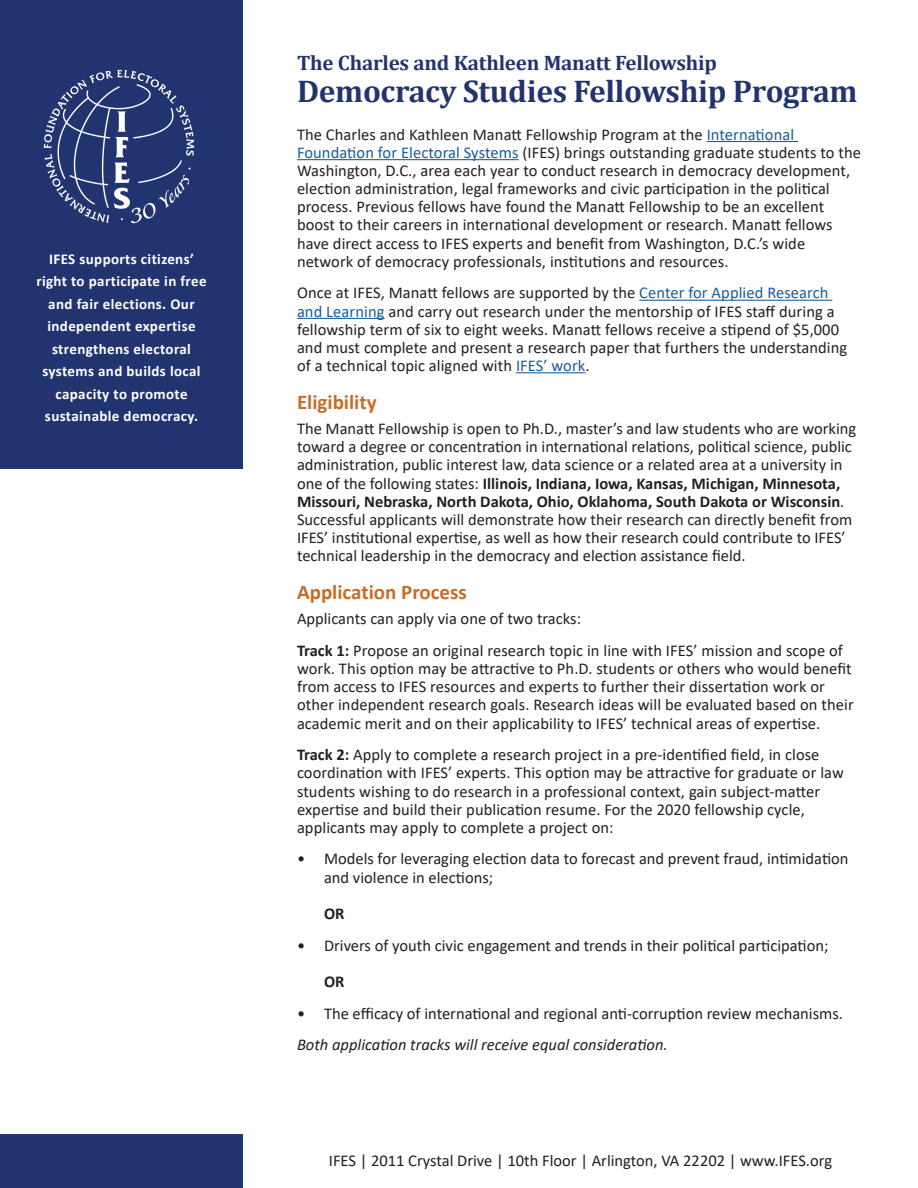
<style>
.page{position:relative;width:918px;height:1188px;background:#fff}
.page>*{position:absolute;margin:0;border:0;box-sizing:border-box;transform-origin:0 0}
.t1{font:700 31.5px "Cambria";letter-spacing:-.01em;color:#22346f}
.t2{font:700 21px "Cambria";letter-spacing:-.01em;color:#22346f}
.Body{font:700 21px "Calibri";color:#c66d28}
.Body-2{font:16.5px/18.1px "Calibri";letter-spacing:.005em;color:#231f20}
.Body-3{font:italic 16.5px "Calibri";color:#231f20}
.t3{font:700 16.5px "Calibri";color:#231f20}
.t4{font:700 15px/22.5px "Calibri";letter-spacing:.025em;color:#fff;text-align:center}
.s1{color:#175d9e}
.s2{font-weight:700}
</style>
<div class="page">
<hr style="left:707px;top:141px;width:91px;height:1px;background:#175d9e">
<hr style="left:297px;top:159px;width:222px;height:1px;background:#175d9e">
<hr style="left:639px;top:300px;width:193px;height:1px;background:#175d9e">
<hr style="left:297px;top:318px;width:88px;height:1px;background:#175d9e">
<hr style="left:516px;top:372px;width:69px;height:1px;background:#175d9e">
<div style="left:0;top:0;width:243px;height:469px;background:#22346f"></div>
<div style="left:0;top:1134px;width:243px;height:54px;background:#22346f"></div>
<img style="left:43px;top:69px;width:152px;height:155px">
<p class="t4" style="left:36px;top:248px;width:172px">IFES supports citizens’ right to participate in free and fair elections. Our independent expertise strengthens electoral systems and builds local capacity to promote sustainable democracy.</p>
<p class="t2" style="left:297px;top:48px;width:422px">The Charles and Kathleen Manatt Fellowship</p>
<p class="t1" style="left:297px;top:69px;width:562px">Democracy Studies Fellowship Program</p>
<p class="Body-2" style="left:297px;top:125px;width:566px">The Charles and Kathleen Manatt Fellowship Program at the <span class="s1">International Foundation for Electoral Systems</span> (IFES) brings outstanding graduate students to the Washington, D.C., area each year to conduct research in democracy development, election administration, legal frameworks and civic participation in the political process. Previous fellows have found the Manatt Fellowship to be an excellent boost to their careers in international development or research. Manatt fellows have direct access to IFES experts and benefit from Washington, D.C.’s wide network of democracy professionals, institutions and resources.</p>
<p class="Body-2" style="left:297px;top:283px;width:552px">Once at IFES, Manatt fellows are supported by the <span class="s1">Center for Applied Research and Learning</span> and carry out research under the mentorship of IFES staff during a fellowship term of six to eight weeks. Manatt fellows receive a stipend of $5,000 and must complete and present a research paper that furthers the understanding of a technical topic aligned with <span class="s1">IFES’ work</span>.</p>
<p class="Body" style="left:297px;top:387px;width:81px">Eligibility</p>
<p class="Body-2" style="left:297px;top:419px;width:561px">The Manatt Fellowship is open to Ph.D., master’s and law students who are working toward a degree or concentration in international relations, political science, public administration, public interest law, data science or a related area at a university in one of the following states: <span class="s2">Illinois, Indiana, Iowa, Kansas, Michigan, Minnesota, Missouri, Nebraska, North Dakota, Ohio, Oklahoma, South Dakota or Wisconsin</span>.<br>Successful applicants will demonstrate how their research can directly benefit from IFES’ institutional expertise, as well as how their research could contribute to IFES’ technical leadership in the democracy and election assistance field.</p>
<p class="Body" style="left:297px;top:578px;width:171px">Application Process</p>
<p class="Body-2" style="left:297px;top:609px;width:286px">Applicants can apply via one of two tracks:</p>
<p class="Body-2" style="left:297px;top:641px;width:558px"><span class="s2">Track 1:</span> Propose an original research topic in line with IFES’ mission and scope of work. This option may be attractive to Ph.D. students or others who would benefit from access to IFES resources and experts to further their dissertation work or other independent research goals. Research ideas will be evaluated based on their academic merit and on their applicability to IFES’ technical areas of expertise.</p>
<p class="Body-2" style="left:297px;top:745px;width:548px"><span class="s2">Track 2:</span> Apply to complete a research project in a pre-identified field, in close coordination with IFES’ experts. This option may be attractive for graduate or law students wishing to do research in a professional context, gain subject-matter expertise and build their publication resume. For the 2020 fellowship cycle, applicants may apply to complete a project on:</p>
<p class="Body-2" style="left:324px;top:849px;width:526px;text-indent:-27px">• Models for leveraging election data to forecast and prevent fraud, intimidation and violence in elections;</p>
<p class="t3" style="left:324px;top:902px;width:22px">OR</p>
<p class="Body-2" style="left:324px;top:927px;width:506px;line-height:36.3px;text-indent:-27px">• Drivers of youth civic engagement and trends in their political participation;<br><span class="s2">OR</span></p>
<p class="Body-2" style="left:297px;top:1004px;width:547px">• The efficacy of international and regional anti-corruption review mechanisms.</p>
<p class="Body-3" style="left:297px;top:1033px;width:372px">Both application tracks will receive equal consideration.</p>
<p class="Body-2" style="left:329px;top:1151px;width:505px">IFES | 2011 Crystal Drive | 10th Floor | Arlington, VA 22202 | www.IFES.org</p>
</div>
